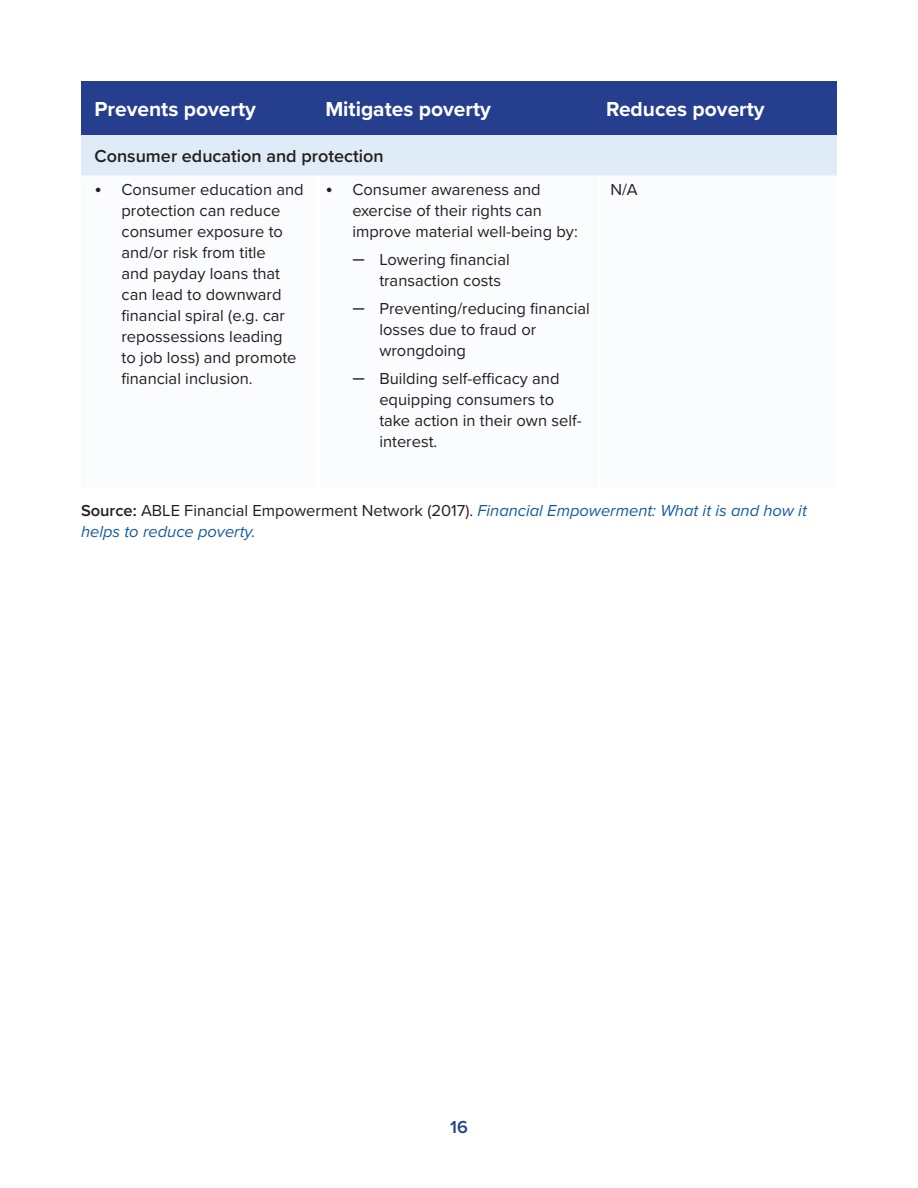
<style>
.page{position:relative;width:918px;height:1188px;background:#fff}
.page>*{position:absolute;margin:0;border:0;box-sizing:border-box;transform-origin:0 0}
.Table_Heading{font:700 21px "Proxima Nova";color:#fff}
.Table_Subheading{font:600 18px "Proxima Nova";color:#231f20}
.t1{font:600 18px "Proxima Nova";color:#253f8e}
.Table_Body{font:16.5px/21px "Proxima Nova";color:#231f20}
.Table_Body-2{font:italic 16.5px/21px "Proxima Nova";color:#175d9e}
.s1{font-size:21px}
.s2{font-weight:600;font-style:normal;color:#231f20}
.s3{font-style:normal;color:#231f20}
</style>
<div class="page">
<div style="left:81px;top:81px;width:756px;height:54px;background:#253f8e"></div>
<div style="left:81px;top:135px;width:756px;height:41px;background:#dfecf7"></div>
<hr style="left:598px;top:175px;width:3px;height:313px;background:#fff">
<hr style="left:317px;top:175px;width:3px;height:313px;background:#fff">
<p class="Table_Heading" style="left:94px;top:94px;width:163px">Prevents poverty</p>
<p class="Table_Heading" style="left:325px;top:94px;width:167px">Mitigates poverty</p>
<p class="Table_Heading" style="left:606px;top:94px;width:160px">Reduces poverty</p>
<p class="Table_Subheading" style="left:94px;top:143px;width:291px">Consumer education and protection</p>
<p class="Table_Body" style="left:122px;top:179px;width:184px;text-indent:-27px"><span class="s1">•</span> Consumer education and protection can reduce consumer exposure to and/or risk from title<br>and payday loans that can lead to downward financial spiral (e.g. car repossessions leading<br>to job loss) and promote financial inclusion.</p>
<p class="Table_Body" style="left:352px;top:179px;width:227px;text-indent:-27px"><span class="s1">•</span> Consumer awareness and exercise of their rights can improve material well-being by:</p>
<p class="Table_Body" style="left:610px;top:179px;width:29px">N/A</p>
<p class="Table_Body" style="left:379px;top:248px;width:132px;text-indent:-27px"><span class="s1">–</span> Lowering financial transaction costs</p>
<p class="Table_Body" style="left:379px;top:297px;width:212px;text-indent:-27px"><span class="s1">–</span> Preventing/reducing financial losses due to fraud or wrongdoing</p>
<p class="Table_Body" style="left:379px;top:367px;width:204px;text-indent:-27px"><span class="s1">–</span> Building self-efficacy and equipping consumers to take action in their own self&shy;interest.</p>
<p class="Table_Body-2" style="left:81px;top:500px;width:727px"><span class="s2">Source:</span> <span class="s3">ABLE Financial Empowerment Network (2017).</span> Financial Empowerment: What it is and how it helps to reduce poverty.</p>
<p class="t1" style="left:450px;top:1113px;width:19px">16</p>
</div>
